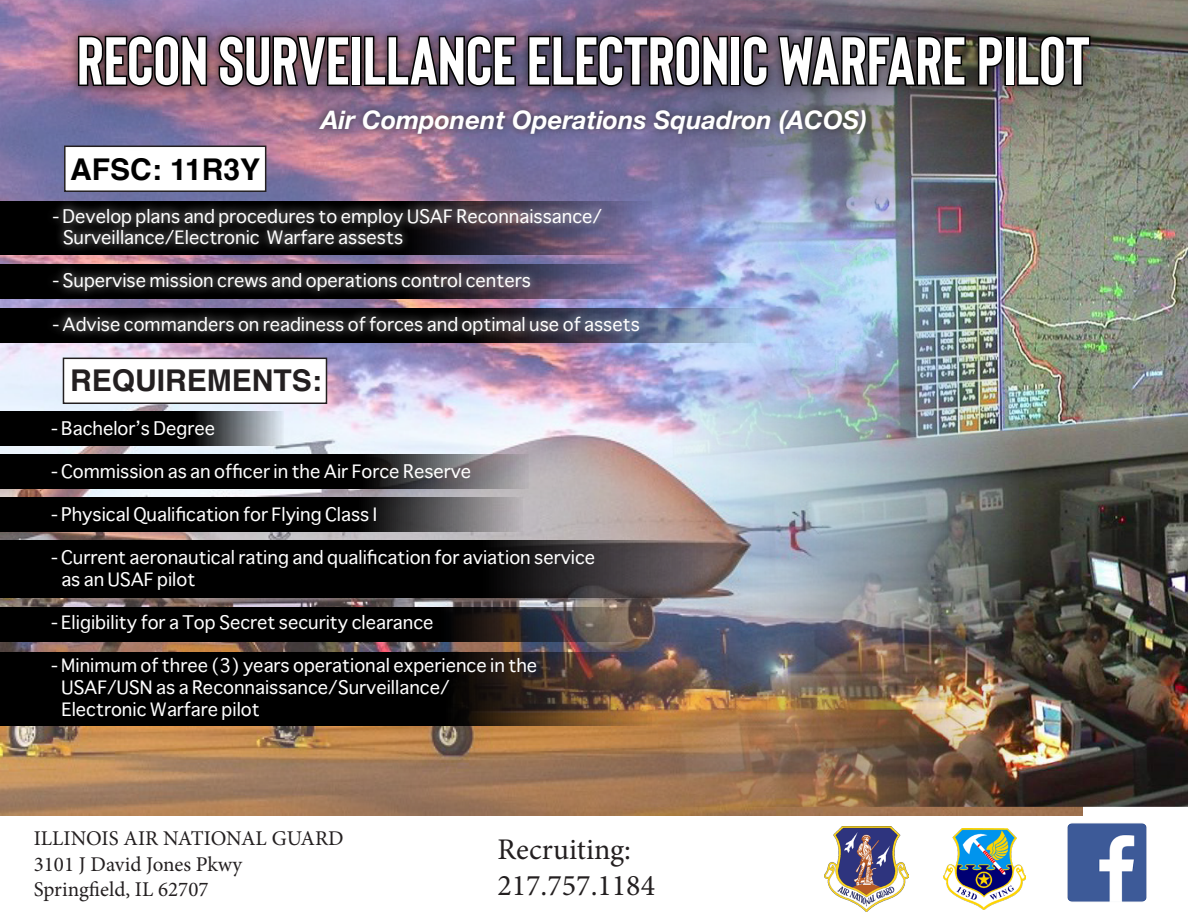
<style>
.page{position:relative;width:1188px;height:918px;background:#fff}
.page>*{position:absolute;margin:0;border:0;box-sizing:border-box;transform-origin:0 0}
.t1{font:700 67.5px "Bison";color:#fff}
.t2{font:30px "Minion Pro";color:#231f20}
.t3{font:700 30px "Helvetica";color:#231f20}
.t4{font:700 30px "Helvetica";color:#000}
.t5{font:italic 700 25.5px "Helvetica Neue";color:#fff}
.t6{font:21px "Minion Pro";color:#231f20}
.t7{font:18px "Sathu";color:#fff}
</style>
<div class="page">
<img style="left:0;top:0;width:1083px;height:815px">
<img style="left:594px;top:0;width:594px;height:806px">
<div style="left:0;top:201px;width:652px;height:53px;background:#000"></div>
<div style="left:0;top:264px;width:652px;height:34px;background:#000"></div>
<svg style="left:0;top:309px;width:756px;height:34px;background:#617188"></svg>
<div style="left:45px;top:199px;width:603px;height:144px;background:#fff;opacity:.75"></div>
<div style="left:65px;top:146px;width:201px;height:45px;background:#fff"></div>
<div style="left:64px;top:146px;width:202px;height:46px;border:2px solid #231f20"></div>
<div style="left:63px;top:358px;width:263px;height:45px;background:#fff"></div>
<div style="left:63px;top:358px;width:264px;height:46px;border:2px solid #231f20"></div>
<svg style="left:0;top:412px;width:284px;height:34px;background:#232527"></svg>
<svg style="left:0;top:454px;width:529px;height:35px;background:#1d1d1e"></svg>
<svg style="left:0;top:497px;width:523px;height:34px;background:#1d1c1d"></svg>
<svg style="left:0;top:607px;width:642px;height:34px;background:#131110"></svg>
<svg style="left:0;top:540px;width:703px;height:58px;background:#111010"></svg>
<svg style="left:0;top:652px;width:652px;height:73px;background:#150f0b"></svg>
<div style="left:16px;top:0;width:1142px;height:158px;background:#000;opacity:.25"></div>
<div style="left:68px;top:26px;width:1032px;height:70px;background:#231f20;opacity:.75"></div>
<svg style="left:76px;top:33px;width:133px;height:55px;background:#3e2d34"></svg>
<svg style="left:217px;top:33px;width:134px;height:55px;background:#3e2c35"></svg>
<div style="left:351px;top:36px;width:11px;height:50px;border:3px solid #000"></div>
<svg style="left:362px;top:34px;width:155px;height:54px;background:#3d303d"></svg>
<svg style="left:526px;top:33px;width:204px;height:55px;background:#2e2834"></svg>
<div style="left:730px;top:36px;width:11px;height:50px;border:3px solid #000"></div>
<svg style="left:741px;top:34px;width:29px;height:54px;background:#362f3a"></svg>
<svg style="left:776px;top:34px;width:191px;height:54px;background:#2d2b2e"></svg>
<svg style="left:976px;top:34px;width:29px;height:54px;background:#282429"></svg>
<div style="left:1004px;top:36px;width:11px;height:50px;border:3px solid #000"></div>
<svg style="left:1016px;top:33px;width:76px;height:55px;background:#33312d"></svg>
<img style="left:1055px;top:811px;width:92px;height:91px">
<img style="left:943px;top:829px;width:83px;height:80px">
<img style="left:824px;top:827px;width:84px;height:84px">
<div style="left:312px;top:102px;width:561px;height:39px;background:#231f20;opacity:.75"></div>
<p class="t1" style="left:77px;top:19px;width:1014px">RECON SURVEILLANCE ELECTRONIC WARFARE PILOT</p>
<p class="t4" style="left:70px;top:145px;width:192px">AFSC: 11R3Y</p>
<p class="t5" style="left:321px;top:100px;width:547px">Air Component Operations Squadron (ACOS)</p>
<p class="t7" style="left:52px;top:201px;width:551px">- Develop plans and procedures to employ USAF Reconnaissance/</p>
<p class="t7" style="left:63px;top:223px;width:342px">Surveillance/Electronic Warfare assests</p>
<p class="t7" style="left:52px;top:266px;width:480px">- Supervise mission crews and operations control centers</p>
<p class="t7" style="left:52px;top:309px;width:589px">- Advise commanders on readiness of forces and optimal use of assets</p>
<p class="t3" style="left:70px;top:357px;width:253px">REQUIREMENTS:</p>
<p class="t7" style="left:51px;top:413px;width:166px">- Bachelor’s Degree</p>
<p class="t7" style="left:51px;top:456px;width:422px">- Commission as an officer in the Air Force Reserve</p>
<p class="t7" style="left:51px;top:500px;width:328px">- Physical Qualification for Flying Class I</p>
<p class="t7" style="left:51px;top:543px;width:546px">- Current aeronautical rating and qualification for aviation service</p>
<p class="t7" style="left:61px;top:564px;width:136px">as an USAF pilot</p>
<p class="t7" style="left:51px;top:608px;width:384px">- Eligibility for a Top Secret security clearance</p>
<p class="t7" style="left:51px;top:651px;width:488px">- Minimum of three (3) years operational experience in the</p>
<p class="t7" style="left:61px;top:672px;width:390px">USAF/USN as a Reconnaissance/Surveillance/</p>
<p class="t7" style="left:61px;top:694px;width:200px">Electronic Warfare pilot</p>
<p class="t6" style="left:34px;top:825px;width:311px">ILLINOIS AIR NATIONAL GUARD</p>
<p class="t6" style="left:34px;top:850px;width:210px">3101 J David Jones Pkwy</p>
<p class="t6" style="left:34px;top:875px;width:176px">Springfield, IL 62707</p>
<p class="t2" style="left:497px;top:830px;width:135px">Recruiting:</p>
<p class="t2" style="left:497px;top:866px;width:159px">217.757.1184</p>
</div>
